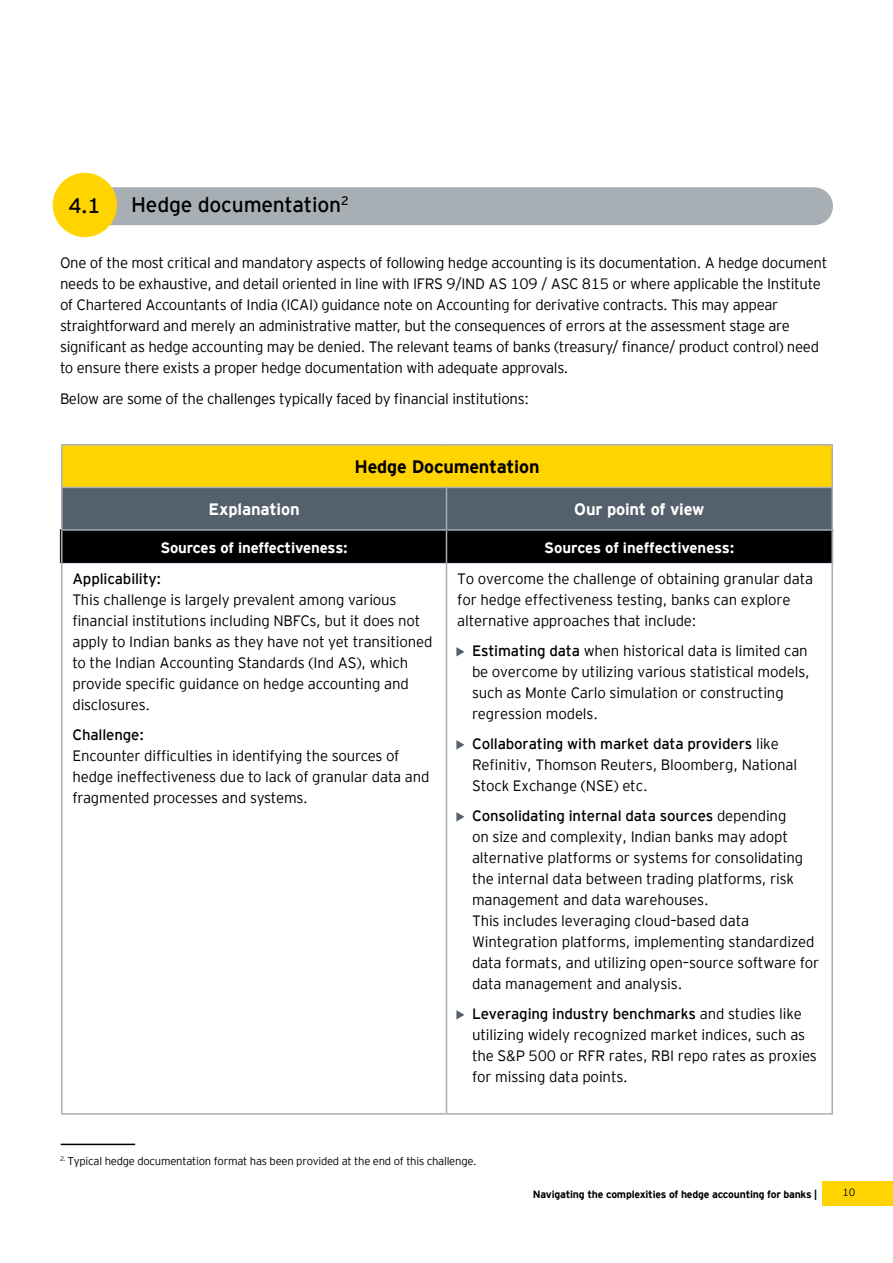
<style>
.page{position:relative;width:893px;height:1263px;background:#fff}
.page>*{position:absolute;margin:0;border:0;box-sizing:border-box;transform-origin:0 0}
.t1{font:21px "EY Interstate";letter-spacing:-.01em;color:#000}
.t2{font:700 18px "EY Interstate";letter-spacing:-.01em;color:#000}
.t3{font:700 16.5px "EY Interstate";letter-spacing:-.01em;color:#fff}
.t4{font:300 15px/21px "EY Interstate";letter-spacing:-.01em;color:#000}
.t5{font:700 15px "EY Interstate";letter-spacing:-.01em;color:#fff}
.t6{font:300 15px "EY Interstate";letter-spacing:-.01em;color:#000}
.t7{font:300 11.25px "EY Interstate";letter-spacing:-.02em;color:#000}
.t8{font:700 10.5px "EY Interstate";letter-spacing:-.02em;color:#000}
.t9{font:300 10.5px "EY Interstate";color:#000}
.s1{font-size:12px;color:#54606b}
.s2{font-style:inherit}
</style>
<div class="page">
<div style="left:822px;top:1181px;width:71px;height:24px;background:#ffd400"></div>
<div style="left:85px;top:187px;width:748px;height:38px;background:#a7afb5;border-radius:19px"></div>
<div style="left:53px;top:173px;width:64px;height:64px;background:#ffd400;border-radius:50%"></div>
<hr style="left:61px;top:1144px;width:74px;height:1px;background:#000">
<div style="left:62px;top:445px;width:770px;height:42px;background:#ffd400"></div>
<svg style="left:60px;top:488px;width:771px;height:75px;background:#2f363d"></svg>
<hr style="left:61px;top:444px;width:385px;height:1px;background:#a7afb5">
<hr style="left:61px;top:445px;width:2px;height:42px;background:#a7afb5">
<hr style="left:446px;top:444px;width:387px;height:1px;background:#a7afb5">
<hr style="left:831px;top:445px;width:2px;height:42px;background:#a7afb5">
<hr style="left:61px;top:487px;width:385px;height:1px;background:#a7afb5">
<hr style="left:61px;top:488px;width:2px;height:41px;background:#a7afb5">
<hr style="left:446px;top:487px;width:387px;height:1px;background:#a7afb5">
<hr style="left:446px;top:488px;width:1px;height:41px;background:#a7afb5">
<hr style="left:831px;top:488px;width:2px;height:41px;background:#a7afb5">
<hr style="left:61px;top:529px;width:385px;height:2px;background:#a7afb5">
<hr style="left:446px;top:529px;width:387px;height:2px;background:#a7afb5">
<hr style="left:61px;top:531px;width:2px;height:582px;background:#a7afb5">
<hr style="left:446px;top:531px;width:1px;height:582px;background:#a7afb5">
<hr style="left:831px;top:531px;width:2px;height:582px;background:#a7afb5">
<hr style="left:61px;top:1113px;width:385px;height:2px;background:#a7afb5">
<hr style="left:446px;top:1113px;width:387px;height:2px;background:#a7afb5">
<h1 class="t1" style="left:68px;top:190px;width:34px">4.1</h1>
<h1 class="t1" style="left:131px;top:190px;width:219px">Hedge documentation<sup>2</sup></h1>
<p class="t4" style="left:60px;top:251px;width:769px">One of the most critical and mandatory aspects of following hedge accounting is its documentation. A hedge document needs to be exhaustive, and detail oriented in line with IFRS 9/IND AS 109 / ASC 815 or where applicable the Institute of Chartered Accountants of India (ICAI) guidance note on Accounting for derivative contracts. This may appear straightforward and merely an administrative matter, but the consequences of errors at the assessment stage are significant as hedge accounting may be denied. The relevant teams of banks (treasury/ finance/ product control) need to ensure there exists a proper hedge documentation with adequate approvals.</p>
<p class="t4" style="left:60px;top:387px;width:471px">Below are some of the challenges typically faced by financial institutions:</p>
<p class="t2" style="left:354px;top:454px;width:187px">Hedge Documentation</p>
<p class="t3" style="left:209px;top:497px;width:93px">Explanation</p>
<p class="t3" style="left:574px;top:497px;width:132px">Our point of view</p>
<p class="t5" style="left:160px;top:536px;width:189px">Sources of ineffectiveness:</p>
<p class="t5" style="left:544px;top:536px;width:192px">Sources of ineffectiveness:</p>
<p class="t4" style="left:457px;top:567px;width:358px">To overcome the challenge of obtaining granular data for hedge effectiveness testing, banks can explore alternative approaches that include:</p>
<p class="t4" style="left:472px;top:639px;width:339px;text-indent:-15px"><span class="s1">•</span> <span class="s2">Estimating data</span> when historical data is limited can be overcome by utilizing various statistical models, such as Monte Carlo simulation or constructing regression models.</p>
<p class="t4" style="left:472px;top:732px;width:327px;text-indent:-15px"><span class="s1">•</span> <span class="s2">Collaborating with market data providers</span> like<br>Refinitiv, Thomson Reuters, Bloomberg, National<br>Stock Exchange (NSE) etc.</p>
<p class="t4" style="left:472px;top:804px;width:349px;text-indent:-15px"><span class="s1">•</span> <span class="s2">Consolidating internal data sources</span> depending<br>on size and complexity, Indian banks may adopt alternative platforms or systems for consolidating the internal data between trading platforms, risk management and data warehouses.<br>This includes leveraging cloud–based data Wintegration platforms, implementing standardized data formats, and utilizing open–source software for data management and analysis.</p>
<p class="t4" style="left:472px;top:1002px;width:346px;text-indent:-15px"><span class="s1">•</span> <span class="s2">Leveraging industry benchmarks</span> and studies like utilizing widely recognized market indices, such as the S&amp;P 500 or RFR rates, RBI repo rates as proxies for missing data points.</p>
<p class="t6" style="left:72px;top:568px;width:90px">Applicability:</p>
<p class="t4" style="left:72px;top:588px;width:362px">This challenge is largely prevalent among various financial institutions including NBFCs, but it does not apply to Indian banks as they have not yet transitioned to the Indian Accounting Standards (Ind AS), which provide specific guidance on hedge accounting and disclosures.</p>
<p class="t6" style="left:72px;top:724px;width:73px">Challenge:</p>
<p class="t4" style="left:72px;top:744px;width:359px">Encounter difficulties in identifying the sources of hedge ineffectiveness due to lack of granular data and fragmented processes and systems.</p>
<p class="t7" style="left:60px;top:1152px;width:418px"><sup>2.</sup> Typical hedge documentation format has been provided at the end of this challenge.</p>
<p class="t8" style="left:533px;top:1186px;width:286px">Navigating the complexities of hedge accounting for banks |</p>
<p class="t9" style="left:842px;top:1185px;width:14px">10</p>
</div>
